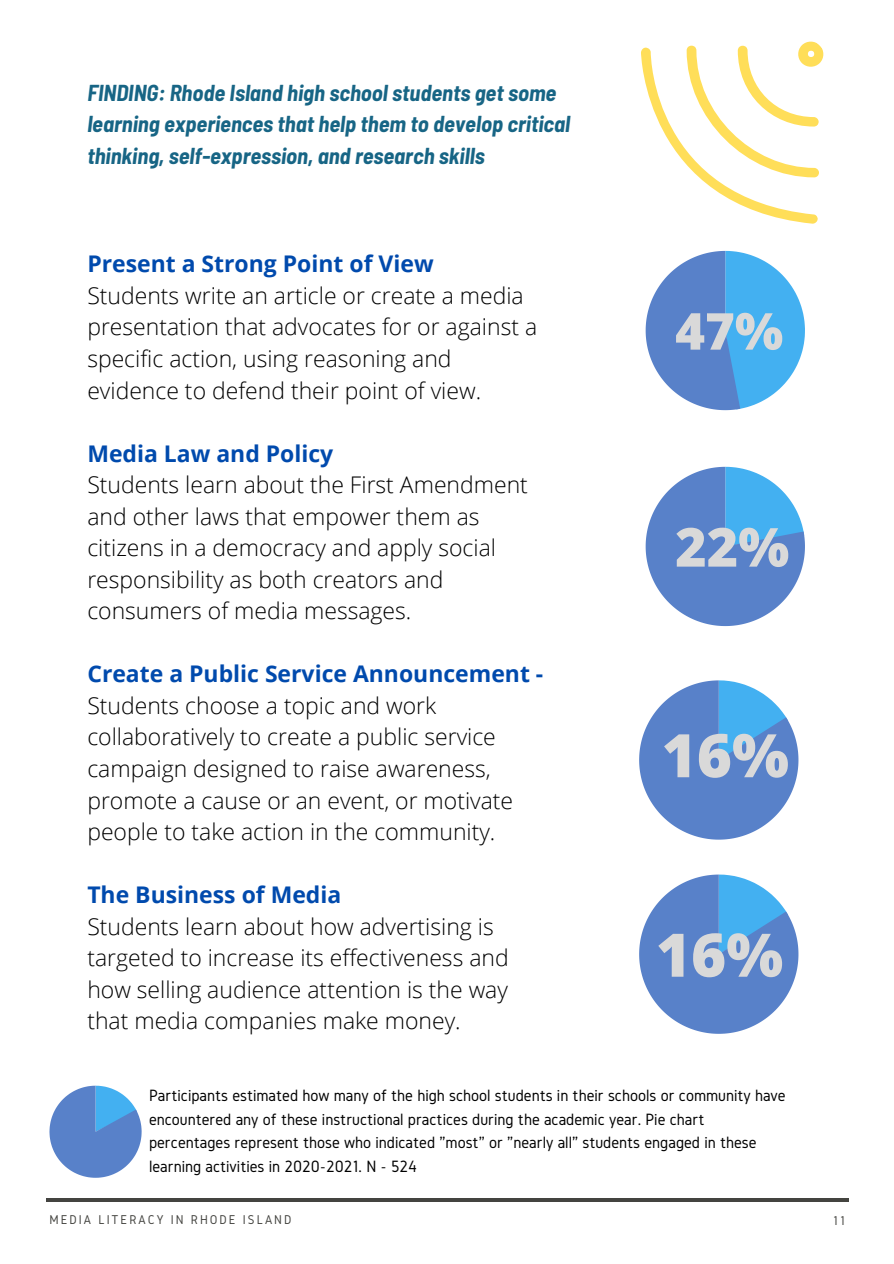
<style>
.page{position:relative;width:894px;height:1264px;background:#fff}
.page>*{position:absolute;margin:0;border:0;box-sizing:border-box;transform-origin:0 0}
.t1{font:800 60px "Open Sans";color:#d9d9d9}
.t2{font:800 53.85px "Open Sans";color:#d9d9d9}
.t3{font:800 51px "Open Sans";color:#d9d9d9}
.t4{font:300 22.95px/31.5px "Open Sans";color:#000}
.t5{font:700 22.95px "Open Sans";color:#004aad}
.t6{font:italic 700 semi-condensed 22.5px/31.5px "Barlow";color:#176585}
.t7{font:16.95px/23.7px "Gidole";color:#000}
.t8{font:13.2px "Gidole";letter-spacing:.15em;color:#444440}
</style>
<div class="page">
<hr style="left:46px;top:1198px;width:802px;height:3px;background:#444440">
<svg style="left:645px;top:300px;width:159px;height:110px"></svg>
<svg style="left:645px;top:467px;width:159px;height:159px"></svg>
<svg style="left:639px;top:680px;width:159px;height:159px"></svg>
<svg style="left:639px;top:874px;width:159px;height:159px"></svg>
<svg style="left:641px;top:47px;width:177px;height:253px"></svg>
<svg style="left:651px;top:41px;width:173px;height:172px"></svg>
<svg style="left:49px;top:1085px;width:93px;height:92px"></svg>
<p class="t6" style="left:87px;top:76px;width:484px">FINDING: Rhode Island high school students get some learning experiences that help them to develop critical thinking, self-expression, and research skills</p>
<p class="t5" style="left:87px;top:248px;width:348px">Present a Strong Point of View</p>
<p class="t4" style="left:87px;top:279px;width:451px">Students write an article or create a media presentation that advocates for or against a specific action, using reasoning and evidence to defend their point of view.</p>
<p class="t5" style="left:87px;top:437px;width:247px">Media Law and Policy</p>
<p class="t4" style="left:87px;top:468px;width:442px">Students learn about the First Amendment and other laws that empower them as citizens in a democracy and apply social responsibility as both creators and consumers of media messages.</p>
<p class="t5" style="left:87px;top:658px;width:457px">Create a Public Service Announcement -</p>
<p class="t4" style="left:87px;top:689px;width:427px">Students choose a topic and work collaboratively to create a public service campaign designed to raise awareness, promote a cause or an event, or motivate people to take action in the community.</p>
<p class="t5" style="left:87px;top:878px;width:255px">The Business of Media</p>
<p class="t4" style="left:87px;top:910px;width:422px">Students learn about how advertising is targeted to increase its effectiveness and how selling audience attention is the way that media companies make money.</p>
<h3 class="t3" style="left:675px;top:295px;width:109px">47%</h3>
<h2 class="t2" style="left:675px;top:509px;width:116px">22%</h2>
<h1 class="t1" style="left:661px;top:713px;width:129px">16%</h1>
<h1 class="t1" style="left:655px;top:912px;width:129px">16%</h1>
<p class="t7" style="left:149px;top:1083px;width:638px">Participants estimated how many of the high school students in their schools or community have encountered any of these instructional practices during the academic year. Pie chart percentages represent those who indicated "most" or "nearly all" students engaged in these learning activities in 2020-2021. N - 524</p>
<p class="t8" style="left:49px;top:1212px;width:243px">MEDIA LITERACY IN RHODE ISLAND</p>
<p class="t8" style="left:833px;top:1213px;width:13px">11</p>
</div>
